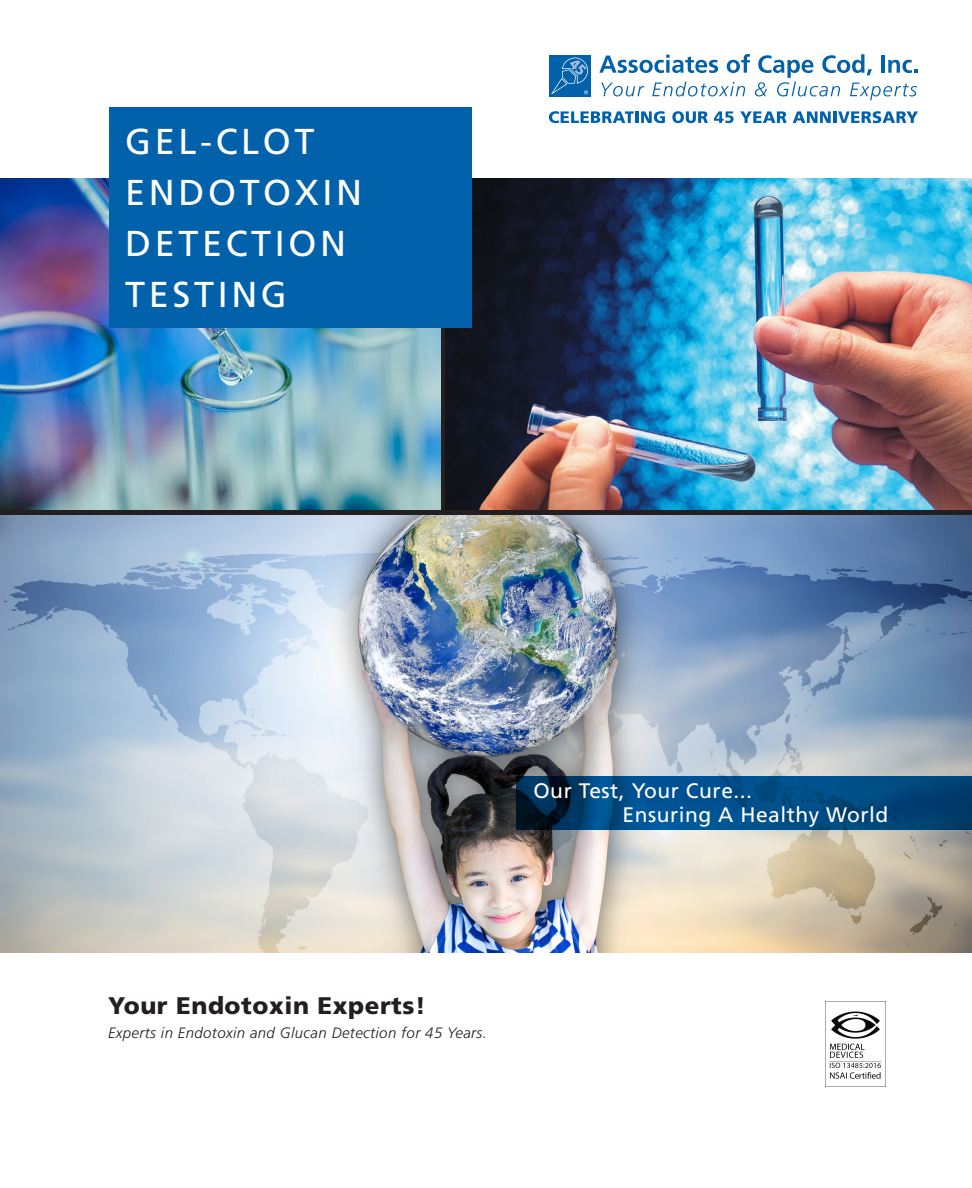
<style>
.page{position:relative;width:972px;height:1188px;background:#fff}
.page>*{position:absolute;margin:0;border:0;box-sizing:border-box;transform-origin:0 0}
.t1{font:36px/51px "Frutiger";letter-spacing:.1em;color:#fff}
.t2{font:900 24px "Frutiger";letter-spacing:.025em;color:#231f20}
.t3{font:21px/24px "Frutiger";letter-spacing:.025em;color:#fff}
.t4{font:italic 300 15px "Frutiger";letter-spacing:.025em;color:#231f20}
</style>
<div class="page">
<img style="left:0;top:515px;width:972px;height:437px">
<img style="left:446px;top:178px;width:526px;height:331px">
<img style="left:0;top:178px;width:440px;height:331px">
<div style="left:109px;top:108px;width:363px;height:220px;background:#0161aa"></div>
<svg style="left:516px;top:776px;width:456px;height:54px;background:#00457a"></svg>
<svg style="left:549px;top:111px;width:116px;height:12px"></svg>
<svg style="left:672px;top:111px;width:36px;height:12px"></svg>
<svg style="left:714px;top:111px;width:20px;height:12px"></svg>
<svg style="left:740px;top:111px;width:47px;height:12px"></svg>
<svg style="left:793px;top:111px;width:125px;height:12px"></svg>
<div style="left:549px;top:55px;width:41px;height:41px;background:#0161aa"></div>
<svg style="left:599px;top:54px;width:319px;height:46px"></svg>
<svg style="left:551px;top:58px;width:37px;height:36px"></svg>
<img style="left:826px;top:1001px;width:59px;height:78px">
<h1 class="t1" style="left:125px;top:116px;width:238px">GEL-CLOT<br>ENDOTOXIN<br>DETECTION<br>TESTING</h1>
<h3 class="t3" style="left:623px;top:779px;width:267px;text-indent:-89px">Our Test, Your Cure...<br>Ensuring A Healthy World</h3>
<h2 class="t2" style="left:108px;top:991px;width:319px">Your Endotoxin Experts!</h2>
<p class="t4" style="left:108px;top:1024px;width:381px">Experts in Endotoxin and Glucan Detection for 45 Years.</p>
</div>
